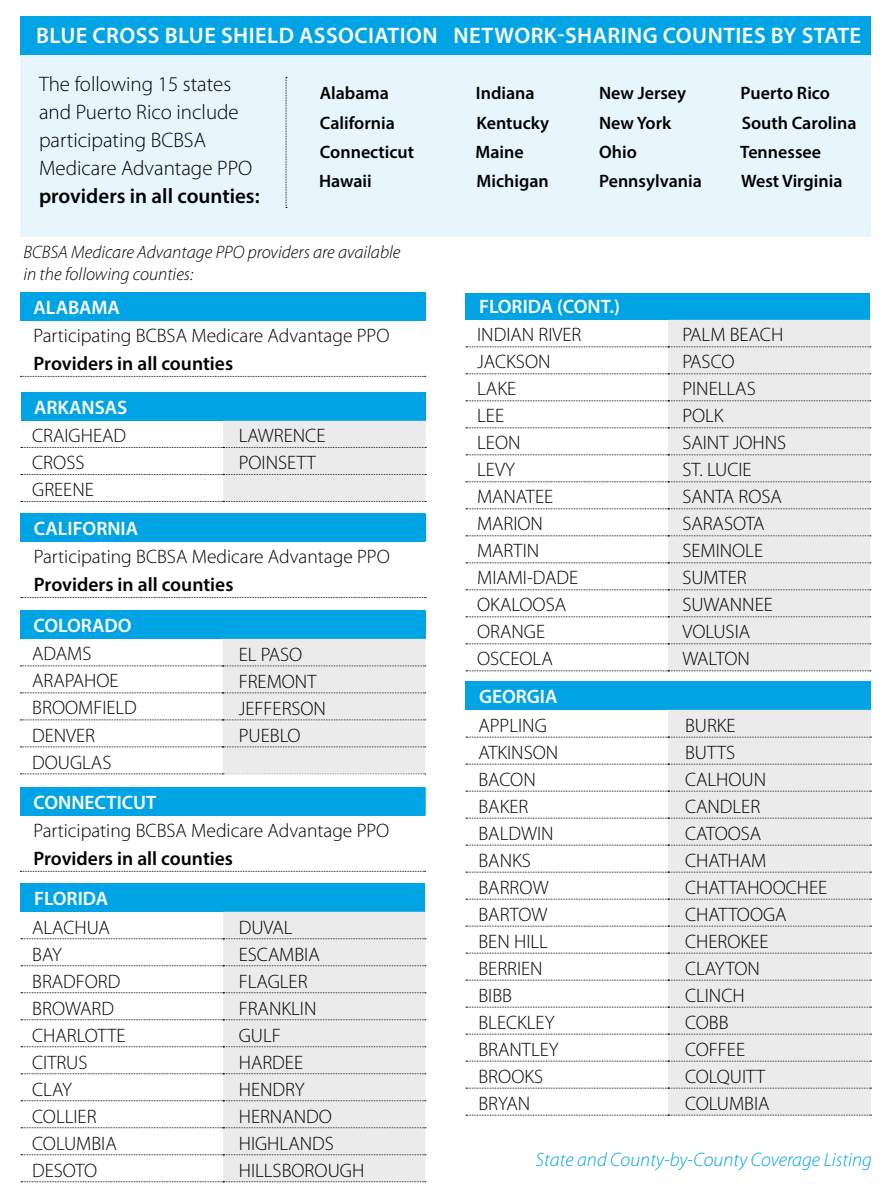
<style>
.page{position:relative;width:891px;height:1188px;background:#fff}
.page>*{position:absolute;margin:0;border:0;box-sizing:border-box;transform-origin:0 0}
.t1{font:600 22.5px "Myriad Pro";letter-spacing:.02em;color:#fff}
.t2{font:300 21px/27.9px "Myriad Pro";color:#000}
.t3{font:600 21px "Myriad Pro";color:#000}
.t4{font:300 19.5px/27px "Myriad Pro";color:#000}
.t5{font:600 19.5px "Myriad Pro";color:#fff}
.t6{font:600 19.5px "Myriad Pro";color:#000}
.t7{font:italic 300 19.5px "Myriad Pro";color:#00a4e4}
.t8{font:600 18px "Myriad Pro";color:#000}
.t9{font:italic 300 18px/21.6px "Myriad Pro";color:#000}
</style>
<div class="page">
<div style="left:20px;top:30px;width:426px;height:207px;background:#e6f6fc"></div>
<div style="left:446px;top:30px;width:425px;height:207px;background:#e6f6fc"></div>
<div style="left:21px;top:393px;width:405px;height:28px;background:#00a4e4"></div>
<svg style="left:21px;top:421px;width:405px;height:81px"></svg>
<div style="left:20px;top:611px;width:405px;height:28px;background:#00a4e4"></div>
<svg style="left:20px;top:639px;width:406px;height:136px"></svg>
<div style="left:21px;top:884px;width:404px;height:28px;background:#00a4e4"></div>
<div style="left:223px;top:912px;width:202px;height:269px;background:#ebebec"></div>
<svg style="left:21px;top:938px;width:405px;height:1px"></svg>
<svg style="left:21px;top:965px;width:405px;height:1px"></svg>
<svg style="left:21px;top:992px;width:405px;height:1px"></svg>
<svg style="left:21px;top:1019px;width:405px;height:1px"></svg>
<svg style="left:21px;top:1046px;width:405px;height:1px"></svg>
<svg style="left:21px;top:1073px;width:405px;height:1px"></svg>
<svg style="left:21px;top:1100px;width:405px;height:1px"></svg>
<svg style="left:21px;top:1154px;width:405px;height:1px"></svg>
<svg style="left:21px;top:1181px;width:405px;height:1px"></svg>
<svg style="left:21px;top:1127px;width:405px;height:1px"></svg>
<svg style="left:286px;top:77px;width:1px;height:131px"></svg>
<div style="left:466px;top:293px;width:404px;height:27px;background:#00a4e4"></div>
<div style="left:668px;top:320px;width:202px;height:350px;background:#ebebec"></div>
<svg style="left:466px;top:346px;width:405px;height:1px"></svg>
<svg style="left:466px;top:373px;width:405px;height:1px"></svg>
<svg style="left:466px;top:400px;width:405px;height:1px"></svg>
<svg style="left:466px;top:427px;width:405px;height:1px"></svg>
<svg style="left:466px;top:454px;width:405px;height:1px"></svg>
<svg style="left:466px;top:481px;width:405px;height:1px"></svg>
<svg style="left:466px;top:508px;width:405px;height:1px"></svg>
<svg style="left:466px;top:535px;width:405px;height:1px"></svg>
<svg style="left:466px;top:562px;width:405px;height:1px"></svg>
<svg style="left:466px;top:589px;width:405px;height:1px"></svg>
<svg style="left:466px;top:616px;width:405px;height:1px"></svg>
<svg style="left:466px;top:643px;width:405px;height:1px"></svg>
<svg style="left:466px;top:670px;width:405px;height:1px"></svg>
<div style="left:466px;top:682px;width:405px;height:28px;background:#00a4e4"></div>
<div style="left:668px;top:710px;width:203px;height:405px;background:#ebebec"></div>
<svg style="left:466px;top:737px;width:406px;height:1px"></svg>
<svg style="left:466px;top:764px;width:406px;height:1px"></svg>
<svg style="left:466px;top:818px;width:406px;height:1px"></svg>
<svg style="left:466px;top:845px;width:406px;height:1px"></svg>
<svg style="left:466px;top:872px;width:406px;height:1px"></svg>
<svg style="left:466px;top:899px;width:406px;height:1px"></svg>
<svg style="left:466px;top:926px;width:406px;height:1px"></svg>
<svg style="left:466px;top:953px;width:406px;height:1px"></svg>
<svg style="left:466px;top:980px;width:406px;height:1px"></svg>
<svg style="left:466px;top:1007px;width:406px;height:1px"></svg>
<svg style="left:466px;top:1034px;width:406px;height:1px"></svg>
<svg style="left:466px;top:1061px;width:406px;height:1px"></svg>
<svg style="left:466px;top:1088px;width:406px;height:1px"></svg>
<svg style="left:466px;top:1115px;width:406px;height:1px"></svg>
<svg style="left:466px;top:791px;width:406px;height:1px"></svg>
<div style="left:20px;top:16px;width:426px;height:39px;background:#00a4e4"></div>
<div style="left:446px;top:16px;width:425px;height:39px;background:#00a4e4"></div>
<div style="left:20px;top:292px;width:405px;height:28px;background:#00a4e4"></div>
<svg style="left:20px;top:376px;width:406px;height:1px"></svg>
<hr style="left:424px;top:292px;width:2px;height:28px;background:#00a4e4">
<div style="left:20px;top:513px;width:405px;height:29px;background:#00a4e4"></div>
<svg style="left:21px;top:597px;width:405px;height:1px"></svg>
<svg style="left:425px;top:513px;width:1px;height:29px"></svg>
<div style="left:20px;top:787px;width:405px;height:28px;background:#00a4e4"></div>
<svg style="left:20px;top:871px;width:406px;height:1px"></svg>
<hr style="left:424px;top:787px;width:2px;height:28px;background:#00a4e4">
<p class="t1" style="left:36px;top:22px;width:827px">BLUE CROSS BLUE SHIELD ASSOCIATION NETWORK-SHARING COUNTIES BY STATE</p>
<p class="t2" style="left:39px;top:71px;width:215px">The following 15 states and Puerto Rico include participating BCBSA<br>Medicare Advantage PPO</p>
<p class="t3" style="left:39px;top:182px;width:222px">providers in all counties:</p>
<p class="t8" style="left:320px;top:82px;width:71px">Alabama</p>
<p class="t8" style="left:476px;top:82px;width:60px">Indiana</p>
<p class="t8" style="left:599px;top:82px;width:89px">New Jersey</p>
<p class="t8" style="left:741px;top:82px;width:91px">Puerto Rico</p>
<p class="t8" style="left:320px;top:111px;width:76px">California</p>
<p class="t8" style="left:476px;top:111px;width:74px">Kentucky</p>
<p class="t8" style="left:599px;top:111px;width:74px">New York</p>
<p class="t8" style="left:742px;top:111px;width:116px">South Carolina</p>
<p class="t8" style="left:320px;top:140px;width:96px">Connecticut</p>
<p class="t8" style="left:475px;top:140px;width:50px">Maine</p>
<p class="t8" style="left:599px;top:140px;width:39px">Ohio</p>
<p class="t8" style="left:740px;top:140px;width:82px">Tennessee</p>
<p class="t8" style="left:319px;top:170px;width:54px">Hawaii</p>
<p class="t8" style="left:476px;top:170px;width:74px">Michigan</p>
<p class="t8" style="left:599px;top:170px;width:104px">Pennsylvania</p>
<p class="t8" style="left:741px;top:170px;width:103px">West Virginia</p>
<p class="t9" style="left:23px;top:242px;width:378px">BCBSA Medicare Advantage PPO providers are available in the following counties:</p>
<p class="t5" style="left:34px;top:295px;width:88px">ALABAMA</p>
<p class="t4" style="left:34px;top:322px;width:357px">Participating BCBSA Medicare Advantage PPO</p>
<p class="t6" style="left:34px;top:351px;width:201px">Providers in all counties</p>
<p class="t5" style="left:34px;top:395px;width:95px">ARKANSAS</p>
<p class="t4" style="left:32px;top:422px;width:96px">CRAIGHEAD<br>CROSS<br>GREENE</p>
<p class="t4" style="left:239px;top:422px;width:88px">LAWRENCE<br>POINSETT</p>
<p class="t5" style="left:34px;top:516px;width:106px">CALIFORNIA</p>
<p class="t4" style="left:34px;top:543px;width:357px">Participating BCBSA Medicare Advantage PPO</p>
<p class="t6" style="left:34px;top:572px;width:201px">Providers in all counties</p>
<p class="t5" style="left:34px;top:613px;width:99px">COLORADO</p>
<p class="t4" style="left:32px;top:641px;width:106px">ADAMS<br>ARAPAHOE<br>BROOMFIELD<br>DENVER<br>DOUGLAS</p>
<p class="t4" style="left:239px;top:641px;width:89px">EL PASO<br>FREMONT<br>JEFFERSON<br>PUEBLO</p>
<p class="t5" style="left:33px;top:790px;width:125px">CONNECTICUT</p>
<p class="t4" style="left:33px;top:817px;width:357px">Participating BCBSA Medicare Advantage PPO</p>
<p class="t6" style="left:33px;top:846px;width:201px">Providers in all counties</p>
<p class="t5" style="left:34px;top:886px;width:76px">FLORIDA</p>
<p class="t4" style="left:32px;top:915px;width:95px">ALACHUA<br>BAY<br>BRADFORD<br>BROWARD<br>CHARLOTTE<br>CITRUS<br>CLAY<br>COLLIER<br>COLUMBIA<br>DESOTO</p>
<p class="t4" style="left:239px;top:915px;width:127px">DUVAL<br>ESCAMBIA<br>FLAGLER<br>FRANKLIN<br>GULF<br>HARDEE<br>HENDRY<br>HERNANDO<br>HIGHLANDS<br>HILLSBOROUGH</p>
<p class="t5" style="left:479px;top:295px;width:142px">FLORIDA (CONT.)</p>
<p class="t4" style="left:477px;top:321px;width:106px">INDIAN RIVER<br>JACKSON<br>LAKE<br>LEE<br>LEON<br>LEVY<br>MANATEE<br>MARION<br>MARTIN<br>MIAMI-DADE<br>OKALOOSA<br>ORANGE<br>OSCEOLA</p>
<p class="t4" style="left:682px;top:321px;width:105px">PALM BEACH<br>PASCO<br>PINELLAS<br>POLK<br>SAINT JOHNS<br>ST. LUCIE<br>SANTA ROSA<br>SARASOTA<br>SEMINOLE<br>SUMTER<br>SUWANNEE<br>VOLUSIA<br>WALTON</p>
<p class="t5" style="left:479px;top:684px;width:80px">GEORGIA</p>
<p class="t4" style="left:478px;top:712px;width:82px">APPLING<br>ATKINSON<br>BACON<br>BAKER<br>BALDWIN<br>BANKS<br>BARROW<br>BARTOW<br>BEN HILL<br>BERRIEN<br>BIBB<br>BLECKLEY<br>BRANTLEY<br>BROOKS<br>BRYAN</p>
<p class="t4" style="left:685px;top:712px;width:144px">BURKE<br>BUTTS<br>CALHOUN<br>CANDLER<br>CATOOSA<br>CHATHAM<br>CHATTAHOOCHEE<br>CHATTOOGA<br>CHEROKEE<br>CLAYTON<br>CLINCH<br>COBB<br>COFFEE<br>COLQUITT<br>COLUMBIA</p>
<p class="t7" style="left:536px;top:1150px;width:338px">State and County-by-County Coverage Listing</p>
</div>
